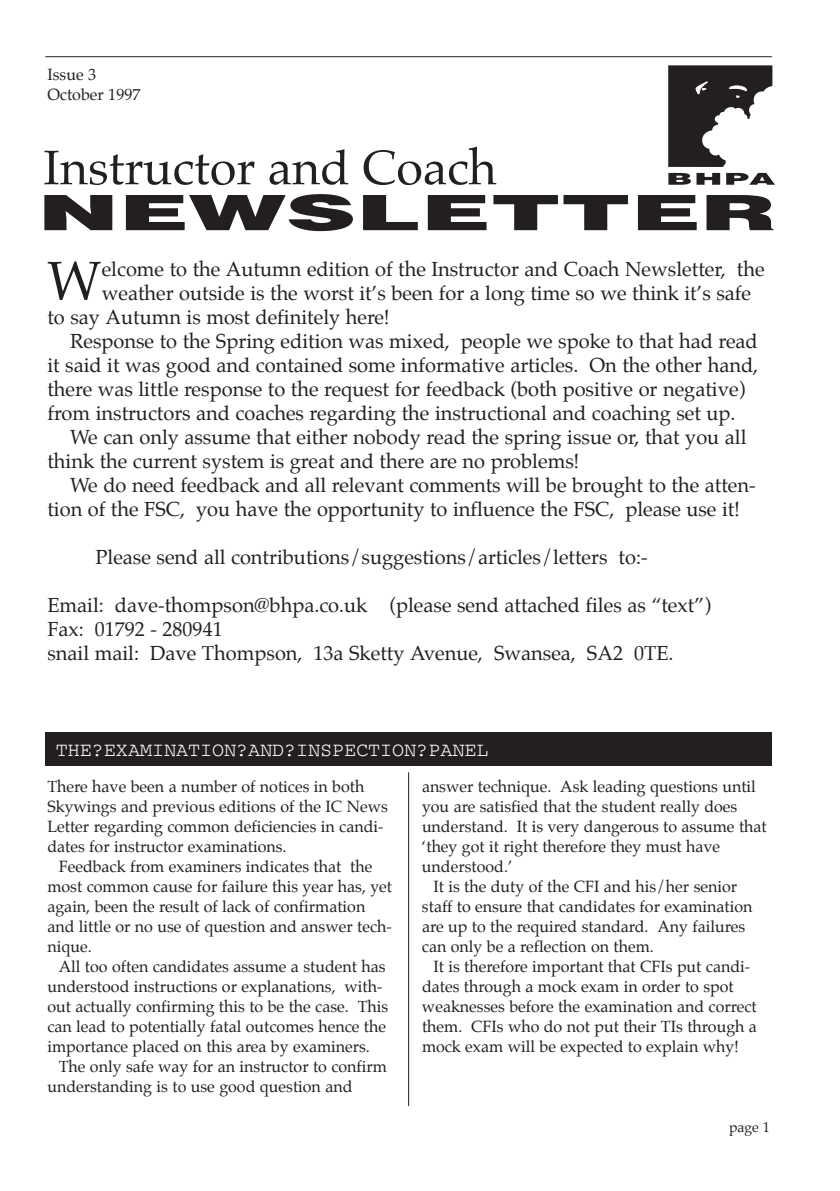
<style>
.page{position:relative;width:840px;height:1191px;background:#fff}
.page>*{position:absolute;margin:0;border:0;box-sizing:border-box;transform-origin:0 0}
.t1{font:54.6px "Palatino";color:#231f20}
.t2{font:20px/24px "Palatino";color:#231f20}
.t3{font:20px "Courier";color:#fff}
.t4{font:16px/20px "Palatino";color:#231f20}
.t5{font:14px "Palatino";color:#231f20}
</style>
<div class="page">
<svg style="left:44px;top:195px;width:68px;height:35px"></svg>
<svg style="left:126px;top:194px;width:227px;height:37px"></svg>
<svg style="left:363px;top:195px;width:54px;height:35px"></svg>
<svg style="left:427px;top:195px;width:59px;height:35px"></svg>
<svg style="left:493px;top:195px;width:64px;height:35px"></svg>
<svg style="left:563px;top:195px;width:64px;height:35px"></svg>
<svg style="left:637px;top:195px;width:59px;height:35px"></svg>
<svg style="left:706px;top:195px;width:67px;height:35px"></svg>
<svg style="left:44px;top:151px;width:210px;height:34px"></svg>
<svg style="left:269px;top:149px;width:79px;height:36px"></svg>
<svg style="left:363px;top:147px;width:133px;height:38px"></svg>
<svg style="left:696px;top:173px;width:23px;height:12px"></svg>
<svg style="left:668px;top:173px;width:22px;height:12px"></svg>
<svg style="left:726px;top:173px;width:48px;height:12px"></svg>
<svg style="left:668px;top:65px;width:104px;height:102px"></svg>
<hr style="left:45px;top:56px;width:726px;height:1px;background:#231f20">
<hr style="left:408px;top:772px;width:1px;height:334px;background:#231f20">
<div style="left:45px;top:732px;width:726px;height:34px;background:#231f20"></div>
<p class="t4" style="left:47px;top:66px;width:94px">Issue 3<br>October 1997</p>
<h1 class="t1" style="left:47px;top:255px;width:56px">W</h1>
<p class="t2" style="left:102px;top:258px;width:664px">elcome to the Autumn edition of the Instructor and Coach Newsletter, the</p>
<p class="t2" style="left:102px;top:282px;width:650px">weather outside is the worst it’s been for a long time so we think it’s safe</p>
<p class="t2" style="left:47px;top:306px;width:343px">to say Autumn is most definitely here!</p>
<p class="t2" style="left:70px;top:330px;width:688px">Response to the Spring edition was mixed, people we spoke to that had read</p>
<p class="t2" style="left:47px;top:354px;width:712px">it said it was good and contained some informative articles. On the other hand,</p>
<p class="t2" style="left:47px;top:378px;width:699px">there was little response to the request for feedback (both positive or negative)</p>
<p class="t2" style="left:47px;top:402px;width:689px">from instructors and coaches regarding the instructional and coaching set up.</p>
<p class="t2" style="left:70px;top:426px;width:677px">We can only assume that either nobody read the spring issue or, that you all</p>
<p class="t2" style="left:47px;top:450px;width:533px">think the current system is great and there are no problems!</p>
<p class="t2" style="left:70px;top:474px;width:686px">We do need feedback and all relevant comments will be brought to the atten-</p>
<p class="t2" style="left:47px;top:498px;width:693px">tion of the FSC, you have the opportunity to influence the FSC, please use it!</p>
<p class="t2" style="left:95px;top:546px;width:553px">Please send all contributions/suggestions/articles/letters to:-</p>
<p class="t2" style="left:47px;top:594px;width:664px">Email: dave-thompson@bhpa.co.uk (please send attached files as “text”)<br>Fax: 01792 - 280941<br>snail mail: Dave Thompson, 13a Sketty Avenue, Swansea, SA2 0TE.</p>
<p class="t3" style="left:56px;top:743px;width:434px">THE?EXAMINATION?AND?INSPECTION?PANEL</p>
<p class="t4" style="left:47px;top:778px;width:342px">There have been a number of notices in both Skywings and previous editions of the IC News Letter regarding common deficiencies in candi&shy;dates for instructor examinations.</p>
<p class="t4" style="left:47px;top:858px;width:346px;text-indent:11px">Feedback from examiners indicates that the most common cause for failure this year has, yet again, been the result of lack of confirmation and little or no use of question and answer tech&shy;nique.</p>
<p class="t4" style="left:47px;top:958px;width:342px;text-indent:11px">All too often candidates assume a student has understood instructions or explanations, with&shy;out actually confirming this to be the case. This can lead to potentially fatal outcomes hence the importance placed on this area by examiners.</p>
<p class="t4" style="left:47px;top:1058px;width:341px;text-indent:11px">The only safe way for an instructor to confirm understanding is to use good question and</p>
<p class="t4" style="left:422px;top:778px;width:335px">answer technique. Ask leading questions until</p>
<p class="t4" style="left:422px;top:798px;width:316px">you are satisfied that the student really does</p>
<p class="t4" style="left:422px;top:818px;width:346px">understand. It is very dangerous to assume that</p>
<p class="t4" style="left:422px;top:838px;width:299px">‘they got it right therefore they must have</p>
<p class="t4" style="left:422px;top:858px;width:92px">understood.’</p>
<p class="t4" style="left:433px;top:878px;width:305px">It is the duty of the CFI and his/her senior</p>
<p class="t4" style="left:422px;top:898px;width:332px">staff to ensure that candidates for examination</p>
<p class="t4" style="left:422px;top:918px;width:324px">are up to the required standard. Any failures</p>
<p class="t4" style="left:422px;top:938px;width:233px">can only be a reflection on them.</p>
<p class="t4" style="left:433px;top:958px;width:318px">It is therefore important that CFIs put candi-</p>
<p class="t4" style="left:422px;top:978px;width:313px">dates through a mock exam in order to spot</p>
<p class="t4" style="left:422px;top:998px;width:336px">weaknesses before the examination and correct</p>
<p class="t4" style="left:422px;top:1018px;width:336px">them. CFIs who do not put their TIs through a</p>
<p class="t4" style="left:422px;top:1038px;width:318px">mock exam will be expected to explain why!</p>
<p class="t5" style="left:728px;top:1120px;width:42px">page 1</p>
</div>
